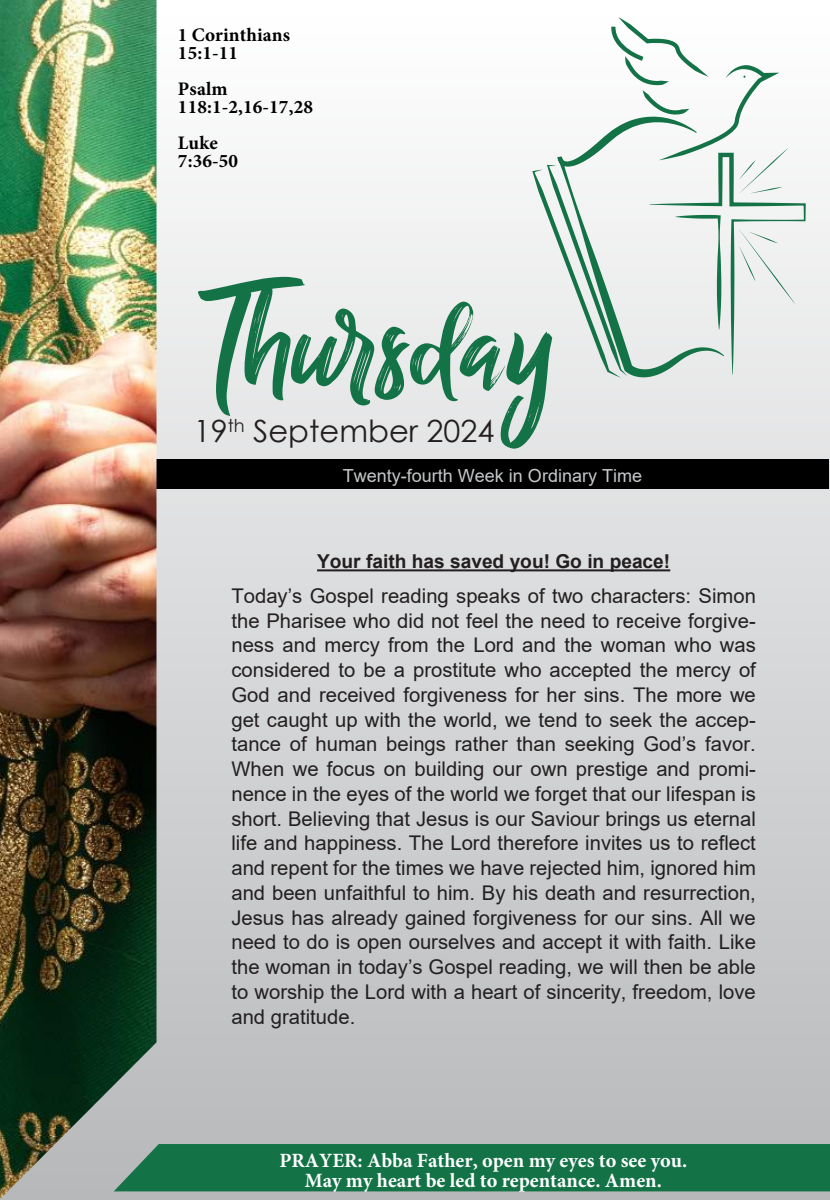
<style>
.page{position:relative;width:830px;height:1200px;background:#fff}
.page>*{position:absolute;margin:0;border:0;box-sizing:border-box;transform-origin:0 0}
.t1{font:146.7px "Billy Ohio";color:#137246}
.t2{font:30.6px "Century Gothic";color:#231f20}
.t3{font:20.25px/24.8px "Arial";color:#231f20;text-align:justify}
.t4{font:700 20.25px/20.2px "Minion Pro";color:#fff;text-align:center}
.t5{font:700 19.12px/18px "Minion Pro";letter-spacing:.005em;color:#000}
.t6{font:700 19.12px "Arial";color:#231f20}
.t7{font:18px "Arial";color:#c5c7c9}
</style>
<div class="page">
<div style="left:0;top:0;width:828px;height:1199px;background:linear-gradient(to bottom,#fff,#b5b7b9)"></div>
<div style="left:87px;top:459px;width:741px;height:30px;background:#000"></div>
<div style="left:156px;top:1143px;width:673px;height:47px;background:#137246"></div>
<hr style="left:317px;top:569px;width:353px;height:2px;background:#231f20">
<img style="left:0;top:0;width:156px;height:1198px">
<svg style="left:532px;top:17px;width:273px;height:361px"></svg>
<p class="t5" style="left:178px;top:25px;width:114px">1 Corinthians<br>15:1-11</p>
<p class="t5" style="left:178px;top:79px;width:136px">Psalm<br>118:1-2,16-17,28</p>
<p class="t5" style="left:178px;top:133px;width:62px">Luke<br>7:36-50</p>
<h1 class="t1" style="left:200px;top:254px;width:353px">Thursday</h1>
<h2 class="t2" style="left:194px;top:409px;width:302px">19<sup>th</sup> September 2024</h2>
<p class="t7" style="left:342px;top:462px;width:301px">Twenty-fourth Week in Ordinary Time</p>
<p class="t6" style="left:317px;top:548px;width:354px">Your faith has saved you! Go in peace!</p>
<p class="t3" style="left:231px;top:583px;width:525px">Today’s Gospel reading speaks of two characters: Simon the Pharisee who did not feel the need to receive forgive&shy;ness and mercy from the Lord and the woman who was considered to be a prostitute who accepted the mercy of God and received forgiveness for her sins. The more we get caught up with the world, we tend to seek the accep&shy;tance of human beings rather than seeking God’s favor.<br>When we focus on building our own prestige and promi&shy;nence in the eyes of the world we forget that our lifespan is short. Believing that Jesus is our Saviour brings us eternal life and happiness. The Lord therefore invites us to reflect and repent for the times we have rejected him, ignored him and been unfaithful to him. By his death and resurrection, Jesus has already gained forgiveness for our sins. All we need to do is open ourselves and accept it with faith. Like the woman in today’s Gospel reading, we will then be able to worship the Lord with a heart of sincerity, freedom, love and gratitude.</p>
<p class="t4" style="left:279px;top:1149px;width:409px">PRAYER: Abba Father, open my eyes to see you.<br>May my heart be led to repentance. Amen.</p>
</div>
